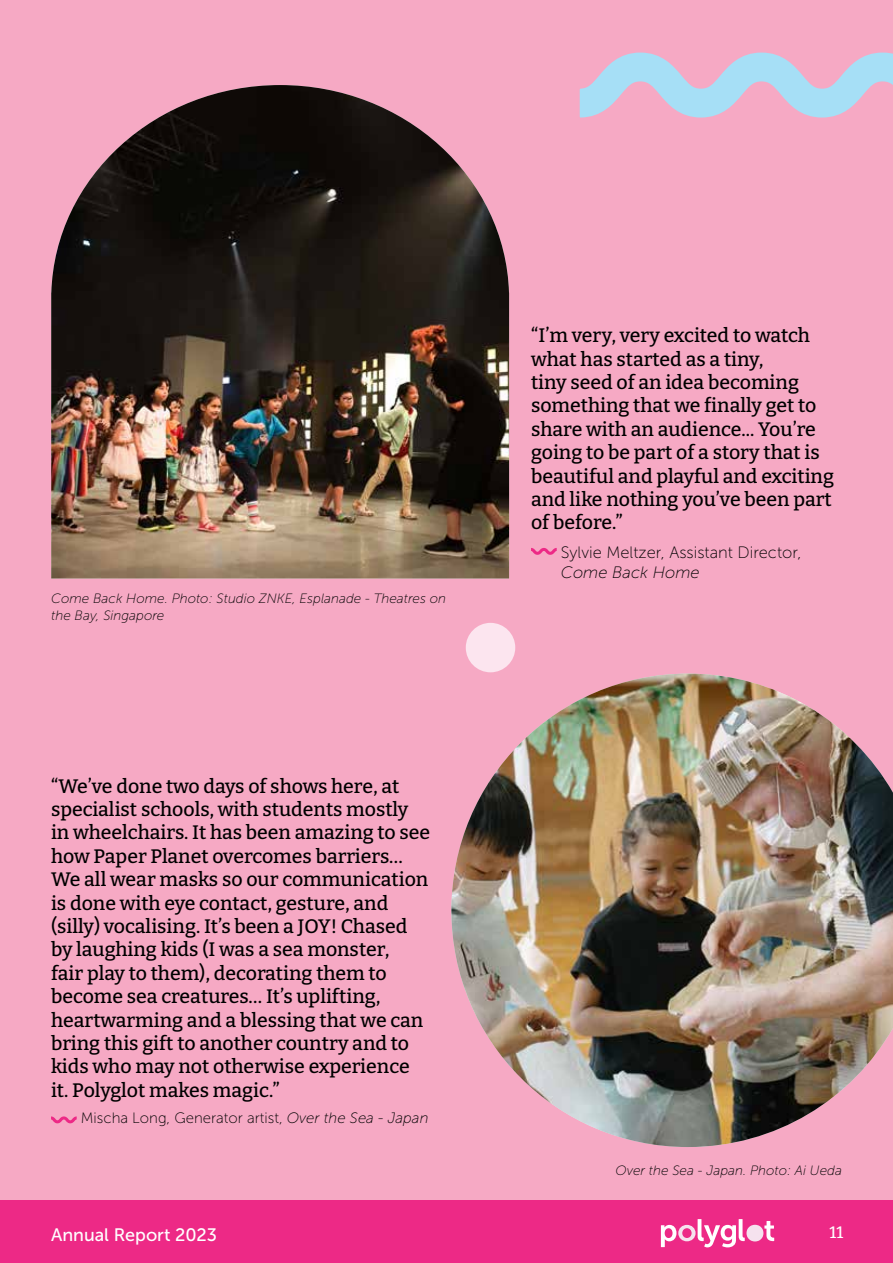
<style>
.page{position:relative;width:893px;height:1263px;background:#fff}
.page>*{position:absolute;margin:0;border:0;box-sizing:border-box;transform-origin:0 0}
.t1{font:100 19.5px/23.4px "Bitter";color:#000}
.Body_Copy{font:18px "Museo Sans 500";color:#fff}
.t2{font:16.5px/19.8px "Museo Sans 100";color:#000}
.Body_Copy-2{font:100 16.5px "Bitter";color:#fff}
.t3{font:15px "Museo Sans 100";color:#000}
.Image_Caption{font:italic 13.5px/16.2px "Museo Sans 100";color:#000}
.s1{font-style:italic}
</style>
<div class="page">
<div style="left:0;top:1199px;width:893px;height:64px;background:#ed2986"></div>
<div style="left:0;top:0;width:893px;height:1199px;background:#f6a9c4"></div>
<img style="left:51px;top:85px;width:458px;height:493px">
<div style="left:466px;top:623px;width:49px;height:49px;background:#fce5ef;border-radius:50%"></div>
<svg style="left:580px;top:53px;width:313px;height:65px"></svg>
<svg style="left:51px;top:1116px;width:26px;height:7px"></svg>
<svg style="left:661px;top:1219px;width:113px;height:28px"></svg>
<img style="left:451px;top:674px;width:442px;height:473px">
<svg style="left:531px;top:548px;width:26px;height:7px"></svg>
<p class="Image_Caption" style="left:51px;top:591px;width:396px">Come Back Home. Photo: Studio ZNKE, Esplanade - Theatres on the Bay, Singapore</p>
<p class="t1" style="left:51px;top:774px;width:381px">“We’ve done two days of shows here, at specialist schools, with students mostly in wheelchairs. It has been amazing to see how Paper Planet overcomes barriers… We all wear masks so our communication is done with eye contact, gesture, and (silly) vocalising. It’s been a JOY! Chased by laughing kids (I was a sea monster,<br>fair play to them), decorating them to become sea creatures… It’s uplifting, heartwarming and a blessing that we can bring this gift to another country and to kids who may not otherwise experience it. Polyglot makes magic.”</p>
<p class="t3" style="left:81px;top:1110px;width:349px">Mischa Long, Generator artist, <span class="s1">Over the Sea - Japan</span></p>
<p class="t1" style="left:531px;top:323px;width:305px">“I’m very, very excited to watch what has started as a tiny,<br>tiny seed of an idea becoming something that we finally get to share with an audience... You’re going to be part of a story that is beautiful and playful and exciting and like nothing you’ve been part of before.”</p>
<p class="t2" style="left:561px;top:542px;width:242px">Sylvie Meltzer, Assistant Director,<br><span class="s1">Come Back Home</span></p>
<p class="Image_Caption" style="left:616px;top:1162px;width:228px">Over the Sea - Japan. Photo: Ai Ueda</p>
<p class="Body_Copy" style="left:51px;top:1225px;width:168px">Annual Report 2023</p>
<p class="Body_Copy-2" style="left:829px;top:1222px;width:15px">11</p>
</div>
